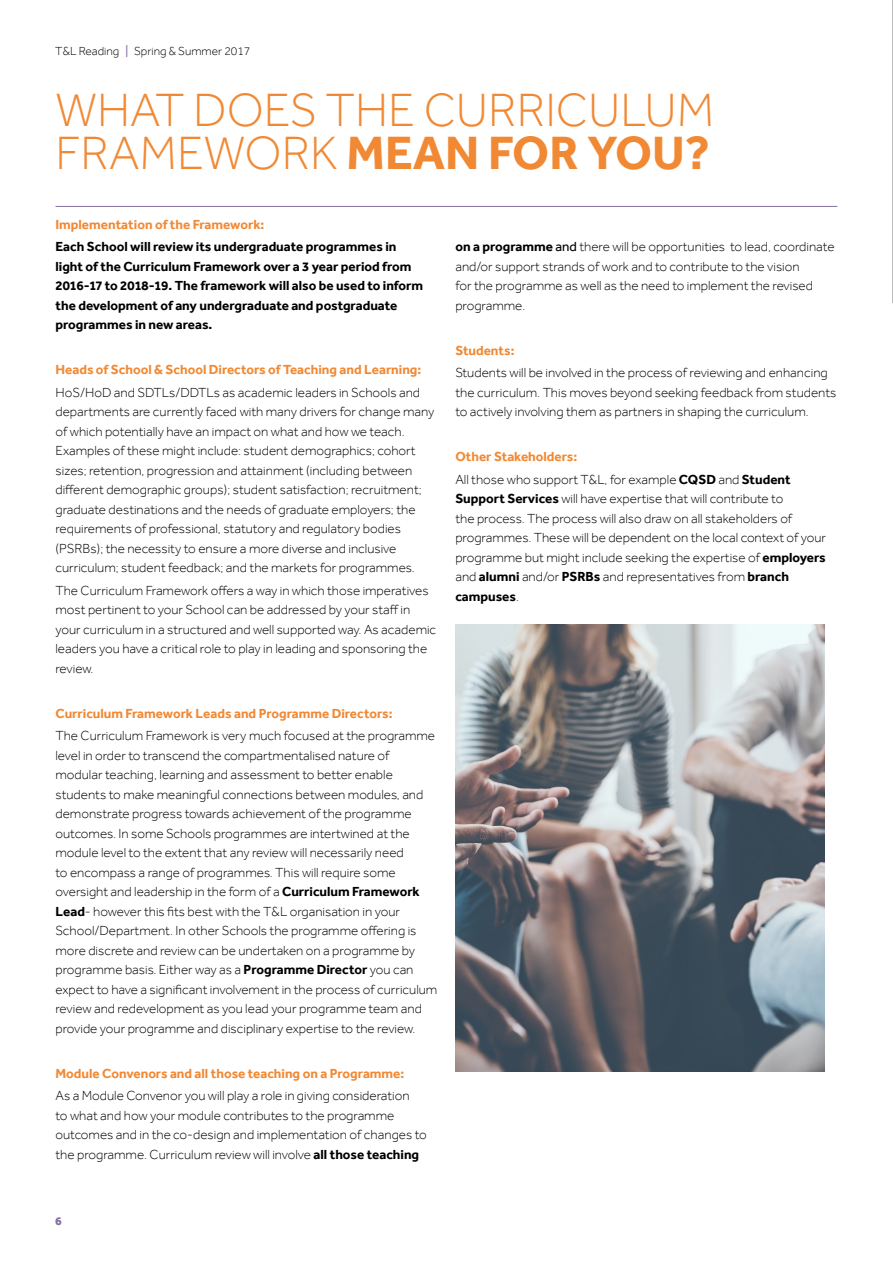
<style>
.page{position:relative;width:893px;height:1263px;background:#fff}
.page>*{position:absolute;margin:0;border:0;box-sizing:border-box;transform-origin:0 0}
.t1{font:300 48px/42.3px "Effra";color:#f18934}
.t2{font:300 13.5px/19.5px "Effra";color:#000}
.t3{font:700 13.5px/19.5px "Effra";color:#000}
.t4{font:700 13.5px "Effra";color:#f18934}
.t5{font:300 12px "Effra";color:#000}
.t6{font:800 12px "Effra";color:#866ea2}
.s1{font-weight:400;color:#866ea2}
.s2{font-weight:700}
.s3{font-weight:400}
.s4{font-weight:700;color:#f18934}
</style>
<div class="page">
<hr style="left:892px;top:0;width:1px;height:303px;background:#000">
<hr style="left:55px;top:206px;width:782px;height:1px;background:#866ea2">
<img style="left:455px;top:624px;width:369px;height:448px">
<p class="t5" style="left:55px;top:45px;width:197px">T&amp;L Reading <span class="s1">|</span> Spring &amp; Summer 2017</p>
<h1 class="t1" style="left:55px;top:89px;width:660px">WHAT DOES THE CURRICULUM<br>FRAMEWORK <span class="s2">MEAN FOR YOU?</span></h1>
<p class="t4" style="left:55px;top:216px;width:210px">Implementation of the Framework:</p>
<p class="t3" style="left:55px;top:237px;width:369px">Each School will review its undergraduate programmes in light of the Curriculum Framework over a 3 year period from 2016-17 to 2018-19. The framework will also be used to inform the development of any undergraduate and postgraduate programmes in new areas.</p>
<p class="t4" style="left:55px;top:361px;width:367px">Heads of School &amp; School Directors of Teaching and Learning:</p>
<p class="t2" style="left:55px;top:382px;width:380px">HoS/HoD and SDTLs/DDTLs as academic leaders in Schools and departments are currently faced with many drivers for change many of which potentially have an impact on what and how we teach.<br>Examples of these might include: student demographics; cohort sizes; retention, progression and attainment (including between different demographic groups); student satisfaction; recruitment; graduate destinations and the needs of graduate employers; the requirements of professional, statutory and regulatory bodies (PSRBs); the necessity to ensure a more diverse and inclusive curriculum; student feedback; and the markets for programmes.</p>
<p class="t2" style="left:55px;top:580px;width:382px">The Curriculum Framework offers a way in which those imperatives most pertinent to your School can be addressed by your staff in your curriculum in a structured and well supported way. As academic leaders you have a critical role to play in leading and sponsoring the review.</p>
<p class="t4" style="left:55px;top:705px;width:338px">Curriculum Framework Leads and Programme Directors:</p>
<p class="t2" style="left:55px;top:726px;width:383px">The Curriculum Framework is very much focused at the programme level in order to transcend the compartmentalised nature of modular teaching, learning and assessment to better enable students to make meaningful connections between modules, and demonstrate progress towards achievement of the programme outcomes. In some Schools programmes are intertwined at the module level to the extent that any review will necessarily need<br>to encompass a range of programmes. This will require some oversight and leadership in the form of a <span class="s2">Curriculum Framework Lead</span>- however this fits best with the T&amp;L organisation in your School/Department. In other Schools the programme offering is more discrete and review can be undertaken on a programme by programme basis. Either way as a <span class="s2">Programme Director</span> you can expect to have a significant involvement in the process of curriculum review and redevelopment as you lead your programme team and provide your programme and disciplinary expertise to the review.</p>
<p class="t4" style="left:55px;top:1065px;width:350px">Module Convenors and all those teaching on a Programme:</p>
<p class="t2" style="left:55px;top:1086px;width:373px">As a Module Convenor you will play a role in giving consideration<br>to what and how your module contributes to the programme outcomes and in the co-design and implementation of changes to the programme. Curriculum review will involve <span class="s2">all those teaching</span></p>
<p class="t2" style="left:455px;top:237px;width:381px"><span class="s2">on a programme</span> <span class="s3">and</span> there will be opportunities to lead, coordinate and/or support strands of work and to contribute to the vision<br>for the programme as well as the need to implement the revised programme.</p>
<p class="t4" style="left:455px;top:342px;width:61px">Students:</p>
<p class="t2" style="left:455px;top:363px;width:383px">Students will be involved in the process of reviewing and enhancing the curriculum. This moves beyond seeking feedback from students to actively involving them as partners in shaping the curriculum.</p>
<p class="t2" style="left:455px;top:445px;width:337px;line-height:22.5px"><span class="s4">Other Stakeholders:<br></span>All those who support T&amp;L, for example <span class="s2">CQSD</span> and <span class="s2">Student</span></p>
<p class="t2" style="left:455px;top:489px;width:372px"><span class="s2">Support Services</span> will have expertise that will contribute to<br>the process. The process will also draw on all stakeholders of programmes. These will be dependent on the local context of your programme but might include seeking the expertise of <span class="s2">employers </span>and <span class="s2">alumni</span> and/or <span class="s2">PSRBs</span> and representatives from <span class="s2">branch campuses</span>.</p>
<p class="t6" style="left:55px;top:1214px;width:8px">6</p>
</div>
